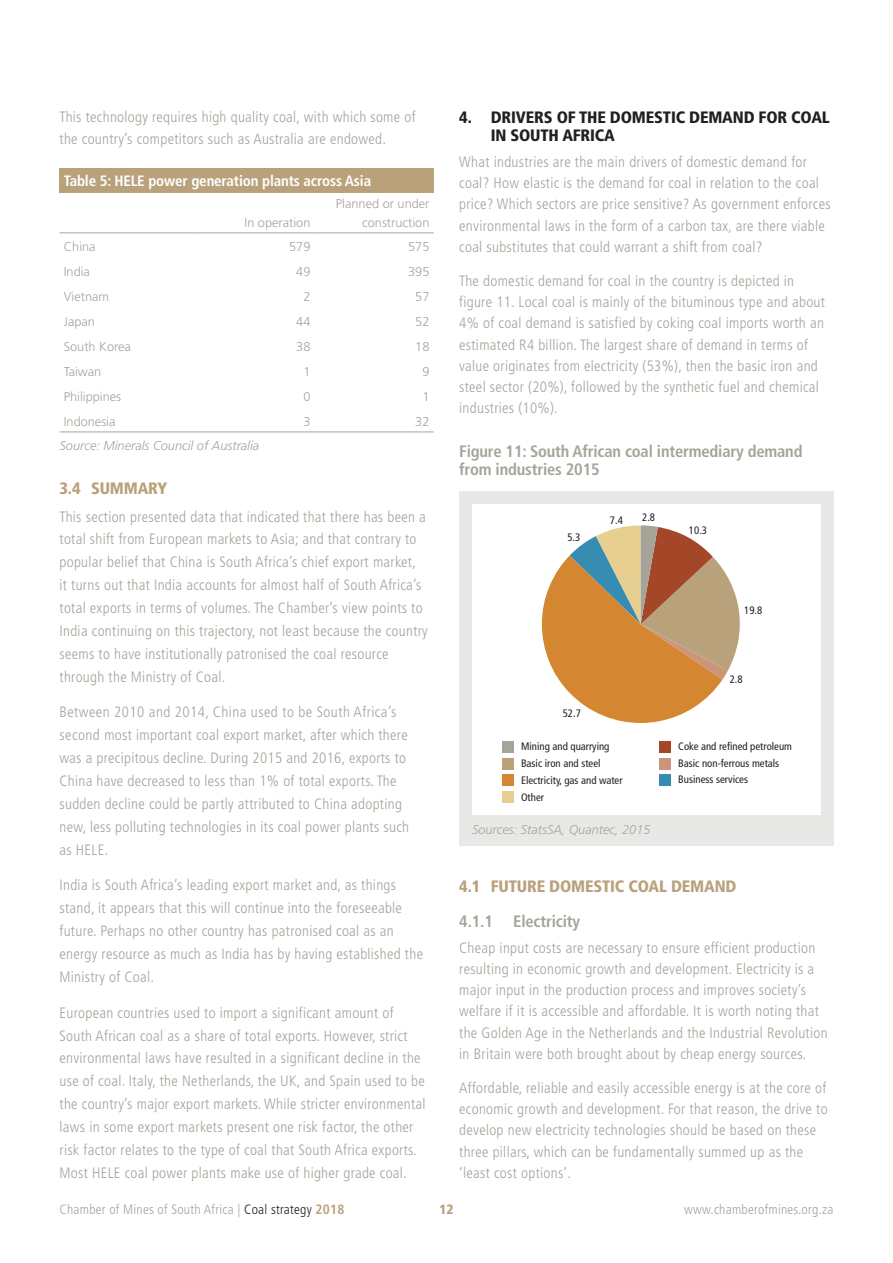
<style>
.page{position:relative;width:893px;height:1263px;background:#fff}
.page>*{position:absolute;margin:0;border:0;box-sizing:border-box;transform-origin:0 0}
.Heading_3{font:700 condensed 16.5px/18.3px "Frutiger";letter-spacing:-.01em;color:#a6a399}
.Heading_1{font:900 condensed 16.5px/18.3px "Frutiger";letter-spacing:-.01em;color:#231f20}
.Heading_2{font:900 condensed 16.5px "Frutiger";letter-spacing:-.01em;color:#b9a17b}
.Body_copy_condensed{font:300 condensed 15px/23px "Frutiger";letter-spacing:.02em;color:#a6a399}
.Heading_4{font:700 condensed 15px "Frutiger";letter-spacing:-.01em;color:#fff}
.t1{font:300 condensed 13.5px "Frutiger";letter-spacing:.02em;color:#a6a399}
.t2{font:900 condensed 13.5px "Frutiger";color:#b9a17b}
.Body_copy{font:300 12.75px/18px "Frutiger";color:#a6a399;text-align:right}
.Footnotes{font:italic 300 12.75px "Frutiger";color:#a6a399}
.t3{font:condensed 10.8px/16.8px "Frutiger";color:#231f20}
.s1{color:#231f20}
.s2{font-weight:700;color:#b9a17b}
</style>
<div class="page">
<div style="left:60px;top:168px;width:374px;height:24px;background:#b9a17b"></div>
<hr style="left:60px;top:232px;width:136px;height:1px;background:#a6a399">
<hr style="left:196px;top:232px;width:119px;height:1px;background:#a6a399">
<hr style="left:315px;top:232px;width:119px;height:1px;background:#a6a399">
<hr style="left:60px;top:431px;width:136px;height:1px;background:#a6a399">
<hr style="left:196px;top:431px;width:119px;height:1px;background:#a6a399">
<hr style="left:315px;top:431px;width:119px;height:1px;background:#a6a399">
<div style="left:459px;top:491px;width:374px;height:354px;background:#e8e9e6"></div>
<div style="left:472px;top:504px;width:349px;height:310px;background:#fff"></div>
<div style="left:502px;top:758px;width:12px;height:11px;background:#b9a17b"></div>
<div style="left:502px;top:775px;width:12px;height:11px;background:#d48730"></div>
<div style="left:502px;top:792px;width:12px;height:11px;background:#e7cf91"></div>
<div style="left:502px;top:741px;width:12px;height:11px;background:#a6a399"></div>
<div style="left:660px;top:741px;width:11px;height:11px;background:#a44729"></div>
<div style="left:660px;top:758px;width:11px;height:11px;background:#ca9579"></div>
<div style="left:660px;top:774px;width:11px;height:11px;background:#378cb1"></div>
<svg style="left:542px;top:525px;width:198px;height:198px"></svg>
<p class="Body_copy_condensed" style="left:60px;top:106px;width:358px;line-height:22.2px">This technology requires high quality coal, with which some of the country’s competitors such as Australia are endowed.</p>
<p class="Heading_4" style="left:64px;top:172px;width:309px">Table 5: HELE power generation plants across Asia</p>
<p class="Body_copy" style="left:245px;top:213px;width:67px">In operation</p>
<p class="Body_copy" style="left:336px;top:195px;width:95px">Planned or under construction</p>
<p class="Body_copy" style="left:64px;top:238px;width:33px">China</p>
<p class="Body_copy" style="left:289px;top:238px;width:23px">579</p>
<p class="Body_copy" style="left:408px;top:238px;width:23px">575</p>
<p class="Body_copy" style="left:64px;top:263px;width:28px">India</p>
<p class="Body_copy" style="left:296px;top:263px;width:16px">49</p>
<p class="Body_copy" style="left:408px;top:263px;width:23px">395</p>
<p class="Body_copy" style="left:64px;top:288px;width:47px">Vietnam</p>
<p class="Body_copy" style="left:303px;top:288px;width:9px">2</p>
<p class="Body_copy" style="left:415px;top:288px;width:16px">57</p>
<p class="Body_copy" style="left:64px;top:313px;width:33px">Japan</p>
<p class="Body_copy" style="left:296px;top:313px;width:16px">44</p>
<p class="Body_copy" style="left:415px;top:313px;width:16px">52</p>
<p class="Body_copy" style="left:64px;top:337px;width:69px">South Korea</p>
<p class="Body_copy" style="left:296px;top:337px;width:16px">38</p>
<p class="Body_copy" style="left:415px;top:337px;width:16px">18</p>
<p class="Body_copy" style="left:64px;top:362px;width:39px">Taiwan</p>
<p class="Body_copy" style="left:303px;top:362px;width:9px">1</p>
<p class="Body_copy" style="left:422px;top:362px;width:9px">9</p>
<p class="Body_copy" style="left:64px;top:387px;width:59px">Philippines</p>
<p class="Body_copy" style="left:303px;top:387px;width:9px">0</p>
<p class="Body_copy" style="left:422px;top:387px;width:9px">1</p>
<p class="Body_copy" style="left:64px;top:412px;width:53px">Indonesia</p>
<p class="Body_copy" style="left:303px;top:412px;width:9px">3</p>
<p class="Body_copy" style="left:415px;top:412px;width:16px">32</p>
<p class="Footnotes" style="left:60px;top:438px;width:201px">Source: Minerals Council of Australia</p>
<p class="Heading_2" style="left:60px;top:479px;width:109px">3.4 SUMMARY</p>
<p class="Body_copy_condensed" style="left:60px;top:505px;width:370px">This section presented data that indicated that there has been a total shift from European markets to Asia; and that contrary to popular belief that China is South Africa’s chief export market,<br>it turns out that India accounts for almost half of South Africa’s total exports in terms of volumes. The Chamber’s view points to India continuing on this trajectory, not least because the country seems to have institutionally patronised the coal resource through the Ministry of Coal.</p>
<p class="Body_copy_condensed" style="left:60px;top:701px;width:351px">Between 2010 and 2014, China used to be South Africa’s second most important coal export market, after which there was a precipitous decline. During 2015 and 2016, exports to China have decreased to less than 1% of total exports. The sudden decline could be partly attributed to China adopting new, less polluting technologies in its coal power plants such as HELE.</p>
<p class="Body_copy_condensed" style="left:60px;top:874px;width:365px">India is South Africa’s leading export market and, as things stand, it appears that this will continue into the foreseeable future. Perhaps no other country has patronised coal as an energy resource as much as India has by having established the Ministry of Coal.</p>
<p class="Body_copy_condensed" style="left:60px;top:1001px;width:367px">European countries used to import a significant amount of South African coal as a share of total exports. However, strict environmental laws have resulted in a significant decline in the use of coal. Italy, the Netherlands, the UK, and Spain used to be the country’s major export markets. While stricter environmental laws in some export markets present one risk factor, the other risk factor relates to the type of coal that South Africa exports.<br>Most HELE coal power plants make use of higher grade coal.</p>
<p class="Heading_1" style="left:491px;top:108px;width:341px;text-indent:-32px">4. DRIVERS OF THE DOMESTIC DEMAND FOR COAL<br>IN SOUTH AFRICA</p>
<p class="Body_copy_condensed" style="left:459px;top:151px;width:373px;line-height:21.3px">What industries are the main drivers of domestic demand for coal? How elastic is the demand for coal in relation to the coal price? Which sectors are price sensitive? As government enforces environmental laws in the form of a carbon tax, are there viable coal substitutes that could warrant a shift from coal?</p>
<p class="Body_copy_condensed" style="left:459px;top:270px;width:367px;line-height:21.3px">The domestic demand for coal in the country is depicted in figure 11. Local coal is mainly of the bituminous type and about 4% of coal demand is satisfied by coking coal imports worth an estimated R4 billion. The largest share of demand in terms of value originates from electricity (53%), then the basic iron and steel sector (20%), followed by the synthetic fuel and chemical industries (10%).</p>
<p class="Heading_3" style="left:459px;top:442px;width:345px">Figure 11: South African coal intermediary demand from industries 2015</p>
<p class="t3" style="left:567px;top:528px;width:14px">5.3</p>
<p class="t3" style="left:610px;top:512px;width:14px">7.4</p>
<p class="t3" style="left:642px;top:509px;width:14px">2.8</p>
<p class="t3" style="left:563px;top:705px;width:20px">52.7</p>
<p class="t3" style="left:689px;top:522px;width:20px">10.3</p>
<p class="t3" style="left:744px;top:602px;width:20px">19.8</p>
<p class="t3" style="left:730px;top:671px;width:14px">2.8</p>
<p class="t3" style="left:521px;top:738px;width:90px">Mining and quarrying</p>
<p class="t3" style="left:678px;top:738px;width:115px">Coke and refined petroleum<br>Basic non-ferrous metals<br>Business services</p>
<p class="t3" style="left:521px;top:755px;width:103px">Basic iron and steel<br>Electricity, gas and water<br>Other</p>
<p class="Footnotes" style="left:472px;top:822px;width:180px">Sources: StatsSA, Quantec, 2015</p>
<p class="Heading_2" style="left:459px;top:876px;width:279px">4.1 FUTURE DOMESTIC COAL DEMAND</p>
<p class="Heading_3" style="left:459px;top:912px;width:122px">4.1.1 Electricity</p>
<p class="Body_copy_condensed" style="left:459px;top:937px;width:370px;line-height:21.3px">Cheap input costs are necessary to ensure efficient production resulting in economic growth and development. Electricity is a major input in the production process and improves society’s welfare if it is accessible and affordable. It is worth noting that the Golden Age in the Netherlands and the Industrial Revolution in Britain were both brought about by cheap energy sources.</p>
<p class="Body_copy_condensed" style="left:459px;top:1077px;width:370px;line-height:21.3px">Affordable, reliable and easily accessible energy is at the core of economic growth and development. For that reason, the drive to develop new electricity technologies should be based on these three pillars, which can be fundamentally summed up as the ‘least cost options’.</p>
<p class="t1" style="left:60px;top:1202px;width:286px">Chamber of Mines of South Africa | <span class="s1">Coal strategy</span> <span class="s2">2018</span></p>
<p class="t2" style="left:439px;top:1201px;width:16px">12</p>
<p class="t1" style="left:684px;top:1202px;width:151px">www.chamberofmines.org.za</p>
</div>
